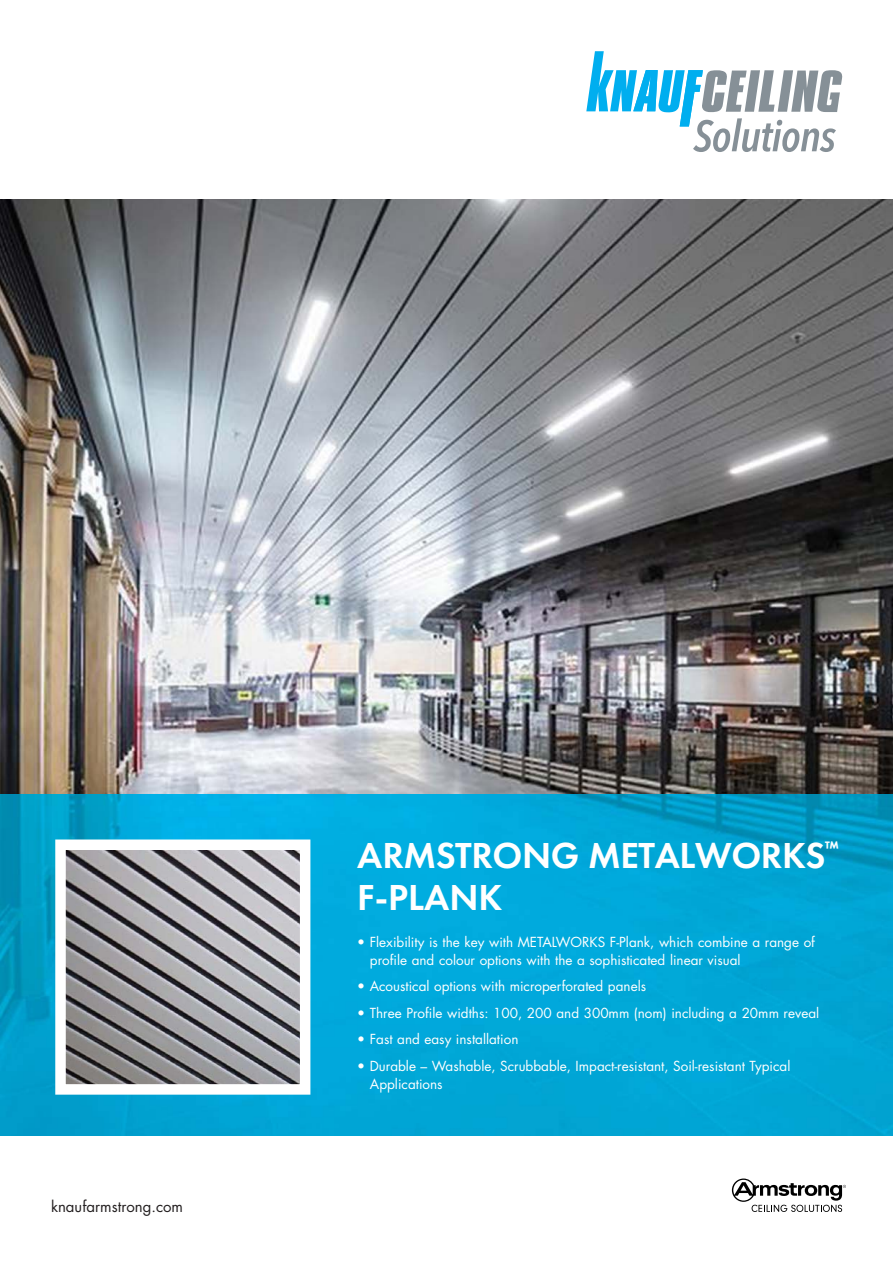
<style>
.page{position:relative;width:893px;height:1263px;background:#fff}
.page>*{position:absolute;margin:0;border:0;box-sizing:border-box;transform-origin:0 0}
.t1{font:600 37.5px/42px "Futura PT";letter-spacing:-.01em;color:#fff}
.t2{font:15px "Futura";color:#231f20}
.t3{font:13.5px/18px "Futura";color:#fff}
</style>
<div class="page">
<img style="left:0;top:200px;width:893px;height:595px">
<svg style="left:586px;top:51px;width:257px;height:101px"></svg>
<svg style="left:732px;top:1178px;width:114px;height:34px"></svg>
<img style="left:0;top:795px;width:893px;height:340px">
<img style="left:66px;top:850px;width:233px;height:234px">
<div style="left:55px;top:839px;width:255px;height:256px;border:10px solid #fff"></div>
<p class="t2" style="left:51px;top:1199px;width:134px">knaufarmstrong.com</p>
<h1 class="t1" style="left:357px;top:840px;width:483px">ARMSTRONG METALWORKS<sup>™<br></sup>F-PLANK</h1>
<p class="t3" style="left:370px;top:934px;width:447px;text-indent:-13px">• Flexibility is the key with METALWORKS F-Plank, which combine a range of profile and colour options with the a sophisticated linear visual</p>
<p class="t3" style="left:357px;top:978px;width:290px">• Acoustical options with microperforated panels</p>
<p class="t3" style="left:357px;top:1005px;width:464px">• Three Profile widths: 100, 200 and 300mm (nom) including a 20mm reveal</p>
<p class="t3" style="left:357px;top:1031px;width:163px">• Fast and easy installation</p>
<p class="t3" style="left:370px;top:1058px;width:422px;text-indent:-13px">• Durable – Washable, Scrubbable, Impact-resistant, Soil-resistant Typical<br>Applications</p>
</div>
